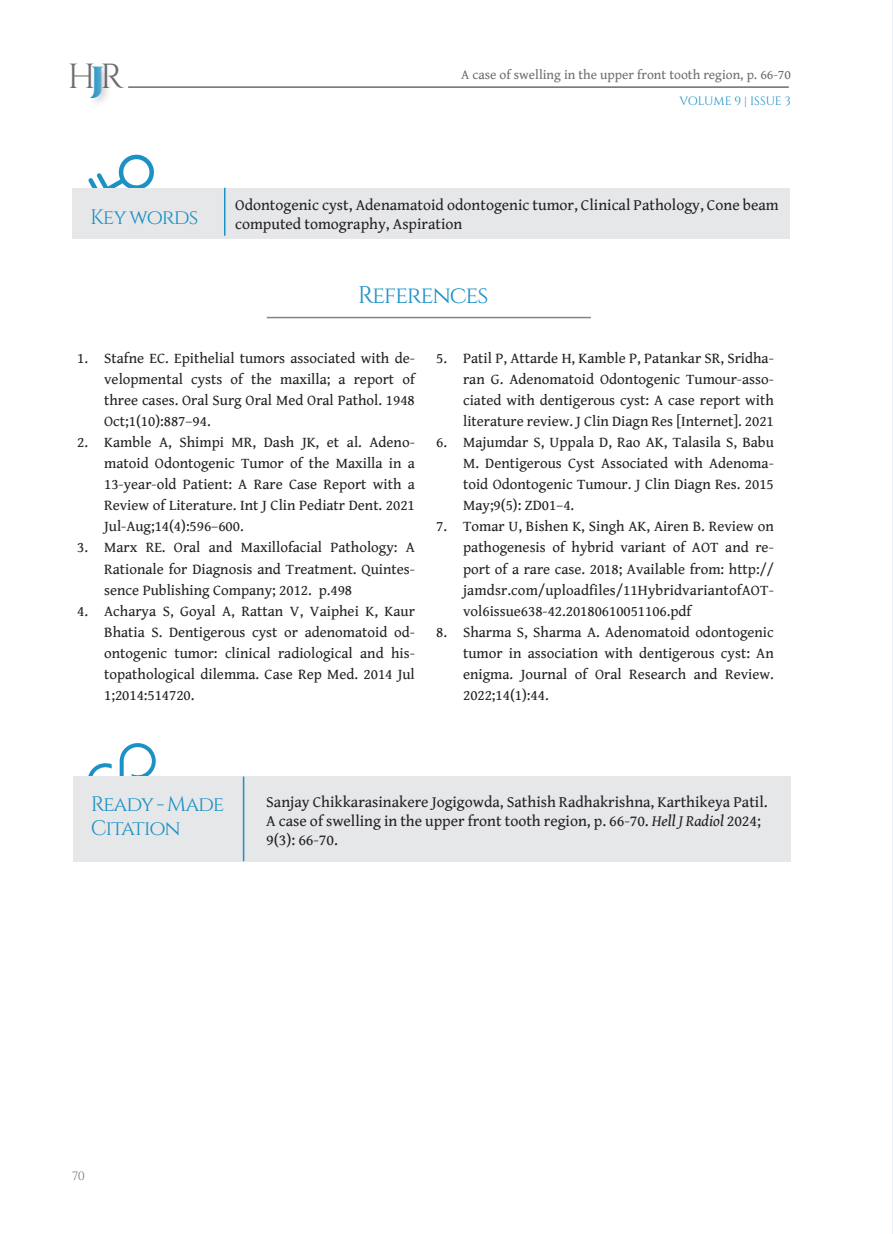
<style>
.page{position:relative;width:893px;height:1234px;background:#fff}
.page>*{position:absolute;margin:0;border:0;box-sizing:border-box;transform-origin:0 0}
.t1{font:34.8px "Cinzel";color:#6c6d70}
.Reff{font:24px "Cinzel";letter-spacing:-.05em;color:#1c91c5}
.Reff-2{font:21px "Cinzel";letter-spacing:-.05em;color:#1c91c5}
.TEXT_new{font:15.75px/18.8px "Gentium Book Basic";color:#231f20}
.t2{font:15px/21px "Gentium Book Basic";color:#231f20;text-align:justify}
.t3{font:13.5px "Gentium Book Basic";color:#6c6d70}
.t4{font:12px "Cinzel";letter-spacing:-.015em;color:#1c91c5}
.t5{font:12px "Cinzel";color:#6c6d70}
.s1{font-weight:900;color:#1c91c5}
.s2{font-style:italic}
</style>
<div class="page">
<hr style="left:128px;top:86px;width:661px;height:2px;background:#6c6d70">
<div style="left:87px;top:61px;width:27px;height:47px;background:#231f20;opacity:.25"></div>
<hr style="left:267px;top:317px;width:324px;height:1px;background:#828487">
<svg style="left:88px;top:743px;width:68px;height:33px"></svg>
<div style="left:73px;top:776px;width:718px;height:85px;background:#e6e7e9"></div>
<hr style="left:243px;top:776px;width:1px;height:85px;background:#1c91c5">
<hr style="left:892px;top:0;width:1px;height:1233px;background:#e8f1f8">
<svg style="left:88px;top:154px;width:66px;height:34px"></svg>
<div style="left:72px;top:188px;width:718px;height:51px;background:#e6e7e9"></div>
<hr style="left:224px;top:188px;width:1px;height:48px;background:#1c91c5">
<h1 class="t1" style="left:68px;top:56px;width:58px">H<span class="s1">J</span>R</h1>
<p class="t3" style="left:461px;top:65px;width:331px">A case of swelling in the upper front tooth region, p. 66-70</p>
<p class="t4" style="left:679px;top:94px;width:113px">VOLUME 9 | ISSUE 3</p>
<p class="Reff-2" style="left:90px;top:205px;width:110px">Key words</p>
<p class="TEXT_new" style="left:235px;top:195px;width:545px">Odontogenic cyst, Adenamatoid odontogenic tumor, Clinical Pathology, Cone beam computed tomography, Aspiration</p>
<p class="Reff" style="left:358px;top:281px;width:132px">References</p>
<p class="t2" style="left:104px;top:347px;width:312px;text-indent:-27px">1. Stafne EC. Epithelial tumors associated with de&shy;velopmental cysts of the maxilla; a report of three cases. Oral Surg Oral Med Oral Pathol. 1948<br>Oct;1(10):887–94.</p>
<p class="t2" style="left:104px;top:431px;width:312px;text-indent:-27px">2. Kamble A, Shimpi MR, Dash JK, et al. Adeno&shy;matoid Odontogenic Tumor of the Maxilla in a 13-year-old Patient: A Rare Case Report with a Review of Literature. Int J Clin Pediatr Dent. 2021<br>Jul-Aug;14(4):596–600.</p>
<p class="t2" style="left:104px;top:536px;width:312px;text-indent:-27px">3. Marx RE. Oral and Maxillofacial Pathology: A Rationale for Diagnosis and Treatment. Quintes&shy;sence Publishing Company; 2012. p.498</p>
<p class="t2" style="left:104px;top:599px;width:312px;text-indent:-27px">4. Acharya S, Goyal A, Rattan V, Vaiphei K, Kaur Bhatia S. Dentigerous cyst or adenomatoid od&shy;ontogenic tumor: clinical radiological and his&shy;topathological dilemma. Case Rep Med. 2014 Jul 1;2014:514720.</p>
<p class="t2" style="left:463px;top:347px;width:312px;text-indent:-27px">5. Patil P, Attarde H, Kamble P, Patankar SR, Sridha&shy;ran G. Adenomatoid Odontogenic Tumour-asso&shy;ciated with dentigerous cyst: A case report with literature review. J Clin Diagn Res [Internet]. 2021</p>
<p class="t2" style="left:463px;top:431px;width:312px;text-indent:-27px">6. Majumdar S, Uppala D, Rao AK, Talasila S, Babu M. Dentigerous Cyst Associated with Adenoma&shy;toid Odontogenic Tumour. J Clin Diagn Res. 2015<br>May;9(5): ZD01–4.</p>
<p class="t2" style="left:463px;top:515px;width:312px;text-indent:-27px">7. Tomar U, Bishen K, Singh AK, Airen B. Review on pathogenesis of hybrid variant of AOT and re&shy;port of a rare case. 2018; Available from: http:// jamdsr.com/uploadfiles/11HybridvariantofAOT&shy;vol6issue638-42.20180610051106.pdf</p>
<p class="t2" style="left:463px;top:620px;width:312px;text-indent:-27px">8. Sharma S, Sharma A. Adenomatoid odontogenic tumor in association with dentigerous cyst: An enigma. Journal of Oral Research and Review.<br>2022;14(1):44.</p>
<p class="Reff-2" style="left:91px;top:791px;width:135px">Ready - Made</p>
<p class="Reff-2" style="left:91px;top:815px;width:92px">Citation</p>
<p class="TEXT_new" style="left:266px;top:792px;width:503px">Sanjay Chikkarasinakere Jogigowda, Sathish Radhakrishna, Karthikeya Patil.<br>A case of swelling in the upper front tooth region, p. 66-70. <span class="s2">Hell J Radiol</span> 2024;<br>9(3): 66-70.</p>
<p class="t5" style="left:72px;top:1168px;width:14px">70</p>
</div>
